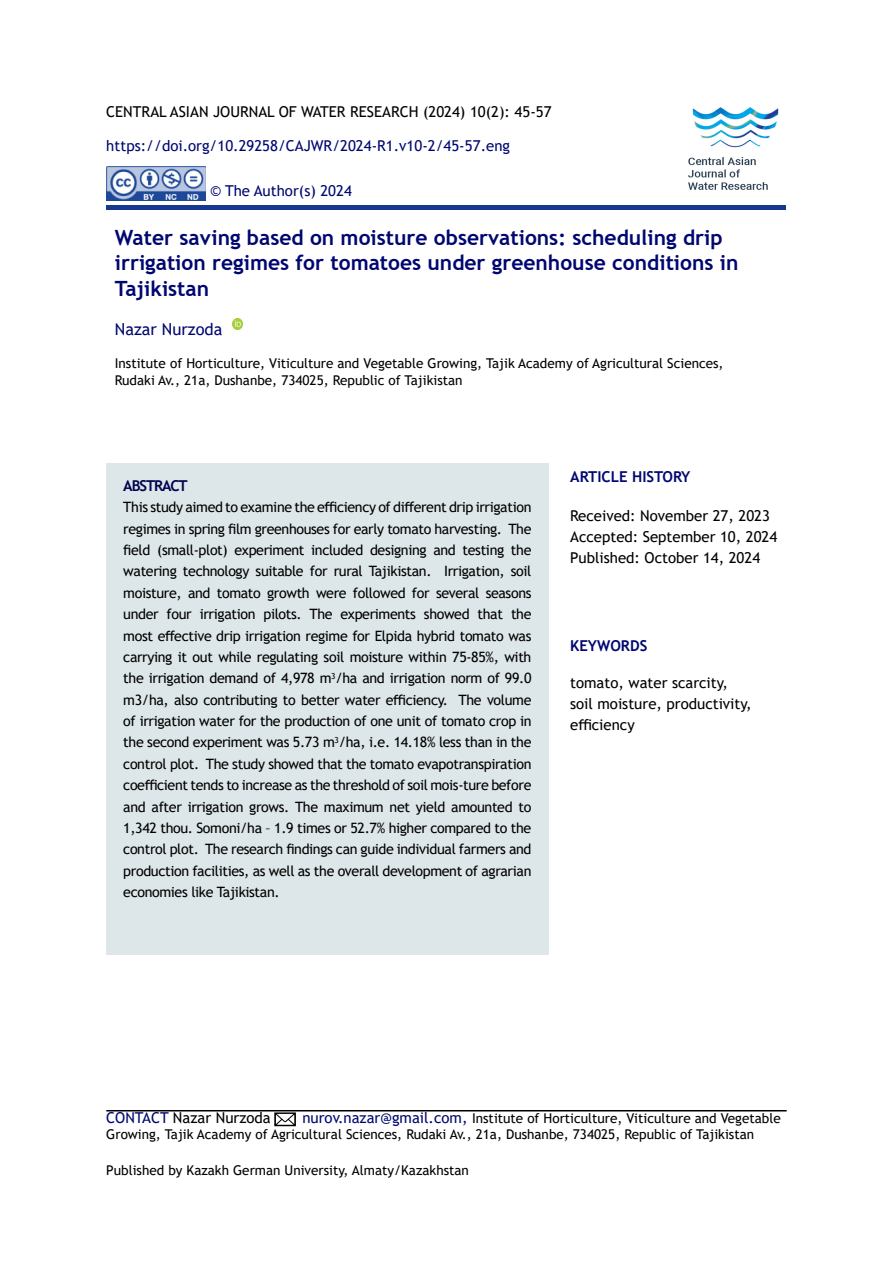
<style>
.page{position:relative;width:893px;height:1263px;background:#fff}
.page>*{position:absolute;margin:0;border:0;box-sizing:border-box;transform-origin:0 0}
.t1{font:700 21px/25.2px "Trebuchet MS";color:#000770}
.t2{font:16.5px "Trebuchet MS";color:#000770}
.t3{font:15px/21px "Trebuchet MS";color:#000}
.Стиль_абзаца_2{font:15px "Trebuchet MS";color:#000770}
.t4{font:700 15px "Trebuchet MS";color:#000770}
.t5{font:700 15px "Trebuchet MS";letter-spacing:-.075em;color:#000350}
.t6{font:14.25px/21.3px "Trebuchet MS";letter-spacing:-.025em;color:#000;text-align:justify}
.t7{font:13.5px/16.5px "Trebuchet MS";color:#000}
.s1{font-size:15px;color:#000770}
.s2{color:#000770}
</style>
<div class="page">
<svg style="left:232px;top:319px;width:11px;height:11px"></svg>
<div style="left:106px;top:463px;width:443px;height:492px;background:#dde6e8"></div>
<svg style="left:274px;top:1112px;width:22px;height:14px"></svg>
<img style="left:688px;top:107px;width:91px;height:83px">
<hr style="left:106px;top:1110px;width:681px;height:1px;background:#000">
<hr style="left:106px;top:205px;width:680px;height:4px;background:#16398f">
<img style="left:106px;top:166px;width:99px;height:34px">
<p class="t3" style="left:106px;top:101px;width:447px">CENTRAL ASIAN JOURNAL OF WATER RESEARCH (2024) 10(2): 45-57</p>
<p class="Стиль_абзаца_2" style="left:106px;top:136px;width:405px">https://doi.org/10.29258/CAJWR/2024-R1.v10-2/45-57.eng</p>
<p class="Стиль_абзаца_2" style="left:210px;top:181px;width:143px">© The Author(s) 2024</p>
<p class="t1" style="left:115px;top:225px;width:625px">Water saving based on moisture observations: scheduling drip irrigation regimes for tomatoes under greenhouse conditions in<br>Tajikistan</p>
<p class="t2" style="left:115px;top:319px;width:109px">Nazar Nurzoda</p>
<p class="t7" style="left:115px;top:355px;width:610px">Institute of Horticulture, Viticulture and Vegetable Growing, Tajik Academy of Agricultural Sciences,<br>Rudaki Av., 21a, Dushanbe, 734025, Republic of Tajikistan</p>
<p class="t5" style="left:123px;top:476px;width:66px">ABSTRACT</p>
<p class="t6" style="left:123px;top:496px;width:410px">This study aimed to examine the efficiency of different drip irrigation regimes in spring film greenhouses for early tomato harvesting. The field (small-plot) experiment included designing and testing the watering technology suitable for rural Tajikistan. Irrigation, soil moisture, and tomato growth were followed for several seasons under four irrigation pilots. The experiments showed that the most effective drip irrigation regime for Elpida hybrid tomato was carrying it out while regulating soil moisture within 75-85%, with the irrigation demand of 4,978 m<sup>3</sup>/ha and irrigation norm of 99.0 m3/ha, also contributing to better water efficiency. The volume of irrigation water for the production of one unit of tomato crop in the second experiment was 5.73 m<sup>3</sup>/ha, i.e. 14.18% less than in the control plot. The study showed that the tomato evapotranspiration coefficient tends to increase as the threshold of soil mois-ture before and after irrigation grows. The maximum net yield amounted to 1,342 thou. Somoni/ha – 1.9 times or 52.7% higher compared to the control plot. The research findings can guide individual farmers and production facilities, as well as the overall development of agrarian economies like Tajikistan.</p>
<p class="t4" style="left:570px;top:468px;width:122px">ARTICLE HISTORY</p>
<p class="t3" style="left:570px;top:505px;width:201px">Received: November 27, 2023</p>
<p class="t3" style="left:570px;top:526px;width:209px">Accepted: September 10, 2024</p>
<p class="t3" style="left:570px;top:547px;width:192px">Published: October 14, 2024</p>
<p class="t4" style="left:570px;top:636px;width:79px">KEYWORDS</p>
<p class="t3" style="left:570px;top:672px;width:183px">tomato, water scarcity, soil moisture, productivity, efficiency</p>
<p class="t7" style="left:106px;top:1109px;width:676px;text-indent:196px"><span class="s1">nurov.nazar@gmail.com,</span> Institute of Horticulture, Viticulture and Vegetable<br>Growing, Tajik Academy of Agricultural Sciences, Rudaki Av., 21a, Dushanbe, 734025, Republic of Tajikistan</p>
<p class="t3" style="left:106px;top:1107px;width:166px"><span class="s2">CONTACT</span> Nazar Nurzoda</p>
<p class="t7" style="left:106px;top:1162px;width:364px">Published by Kazakh German University, Almaty/Kazakhstan</p>
</div>
